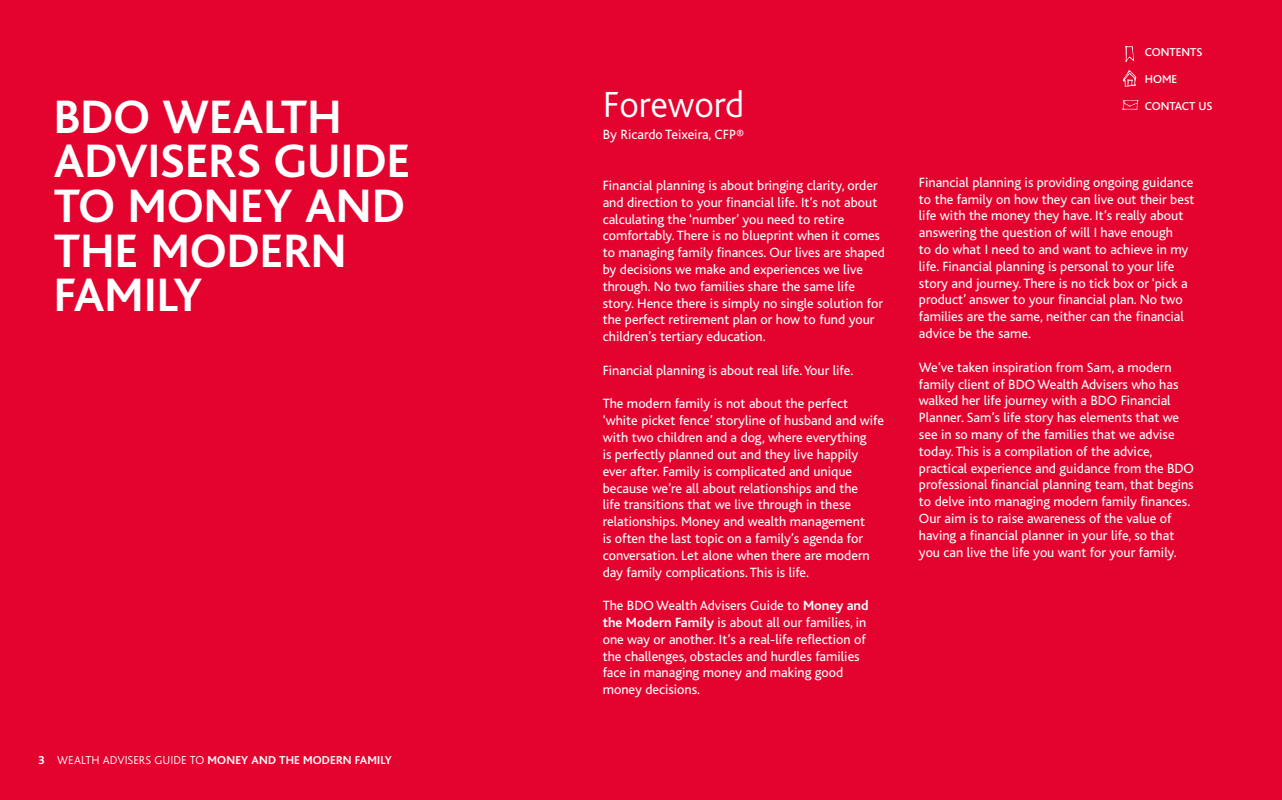
<style>
.page{position:relative;width:1282px;height:800px;background:#fff}
.page>*{position:absolute;margin:0;border:0;box-sizing:border-box;transform-origin:0 0}
.t1{font:700 49px/44.6px "Bliss";letter-spacing:.005em;color:#fff}
.t2{font:300 38px "Bliss";color:#fff}
.t3{font:14px/16.8px "Bliss";color:#fff}
.t4{font:700 12px "Bliss";letter-spacing:.015em;color:#fff}
.t5{font:500 12px "Bliss";color:#fff}
.s1{font-weight:700}
.s2{font-weight:300}
</style>
<div class="page">
<div style="left:0;top:0;width:1281px;height:799px;background:#e4032e"></div>
<svg style="left:1123px;top:70px;width:13px;height:17px"></svg>
<svg style="left:1125px;top:46px;width:9px;height:16px"></svg>
<svg style="left:1122px;top:100px;width:16px;height:10px"></svg>
<h1 class="t1" style="left:54px;top:95px;width:357px">BDO WEALTH<br>ADVISERS GUIDE<br>TO MONEY AND<br>THE MODERN<br>FAMILY</h1>
<h2 class="t2" style="left:602px;top:84px;width:143px">Foreword</h2>
<p class="t3" style="left:602px;top:127px;width:143px">By Ricardo Teixeira, CFP®</p>
<p class="t3" style="left:602px;top:177px;width:283px">Financial planning is about bringing clarity, order and direction to your financial life. It’s not about calculating the ‘number’ you need to retire comfortably. There is no blueprint when it comes to managing family finances. Our lives are shaped by decisions we make and experiences we live through. No two families share the same life story. Hence there is simply no single solution for the perfect retirement plan or how to fund your children’s tertiary education.</p>
<p class="t3" style="left:602px;top:362px;width:252px">Financial planning is about real life. Your life.</p>
<p class="t3" style="left:602px;top:395px;width:283px">The modern family is not about the perfect ‘white picket fence’ storyline of husband and wife with two children and a dog, where everything<br>is perfectly planned out and they live happily ever after. Family is complicated and unique because we’re all about relationships and the<br>life transitions that we live through in these relationships. Money and wealth management<br>is often the last topic on a family’s agenda for conversation. Let alone when there are modern day family complications. This is life.</p>
<p class="t3" style="left:602px;top:597px;width:267px">The BDO Wealth Advisers Guide to <span class="s1">Money and the Modern Family</span> is about all our families, in one way or another. It’s a real-life reflection of the challenges, obstacles and hurdles families face in managing money and making good money decisions.</p>
<p class="t4" style="left:38px;top:753px;width:355px">3 <span class="s2">WEALTH ADVISERS GUIDE TO</span> MONEY AND THE MODERN FAMILY</p>
<p class="t5" style="left:1144px;top:46px;width:59px">CONTENTS</p>
<p class="t5" style="left:1144px;top:73px;width:34px">HOME</p>
<p class="t5" style="left:1144px;top:100px;width:69px">CONTACT US</p>
<p class="t3" style="left:918px;top:174px;width:277px">Financial planning is providing ongoing guidance to the family on how they can live out their best life with the money they have. It’s really about answering the question of will I have enough<br>to do what I need to and want to achieve in my life. Financial planning is personal to your life story and journey. There is no tick box or ‘pick a product’ answer to your financial plan. No two families are the same, neither can the financial advice be the same.</p>
<p class="t3" style="left:918px;top:359px;width:276px">We’ve taken inspiration from Sam, a modern family client of BDO Wealth Advisers who has walked her life journey with a BDO Financial Planner. Sam’s life story has elements that we see in so many of the families that we advise today. This is a compilation of the advice, practical experience and guidance from the BDO professional financial planning team, that begins to delve into managing modern family finances.<br>Our aim is to raise awareness of the value of having a financial planner in your life, so that you can live the life you want for your family.</p>
</div>
